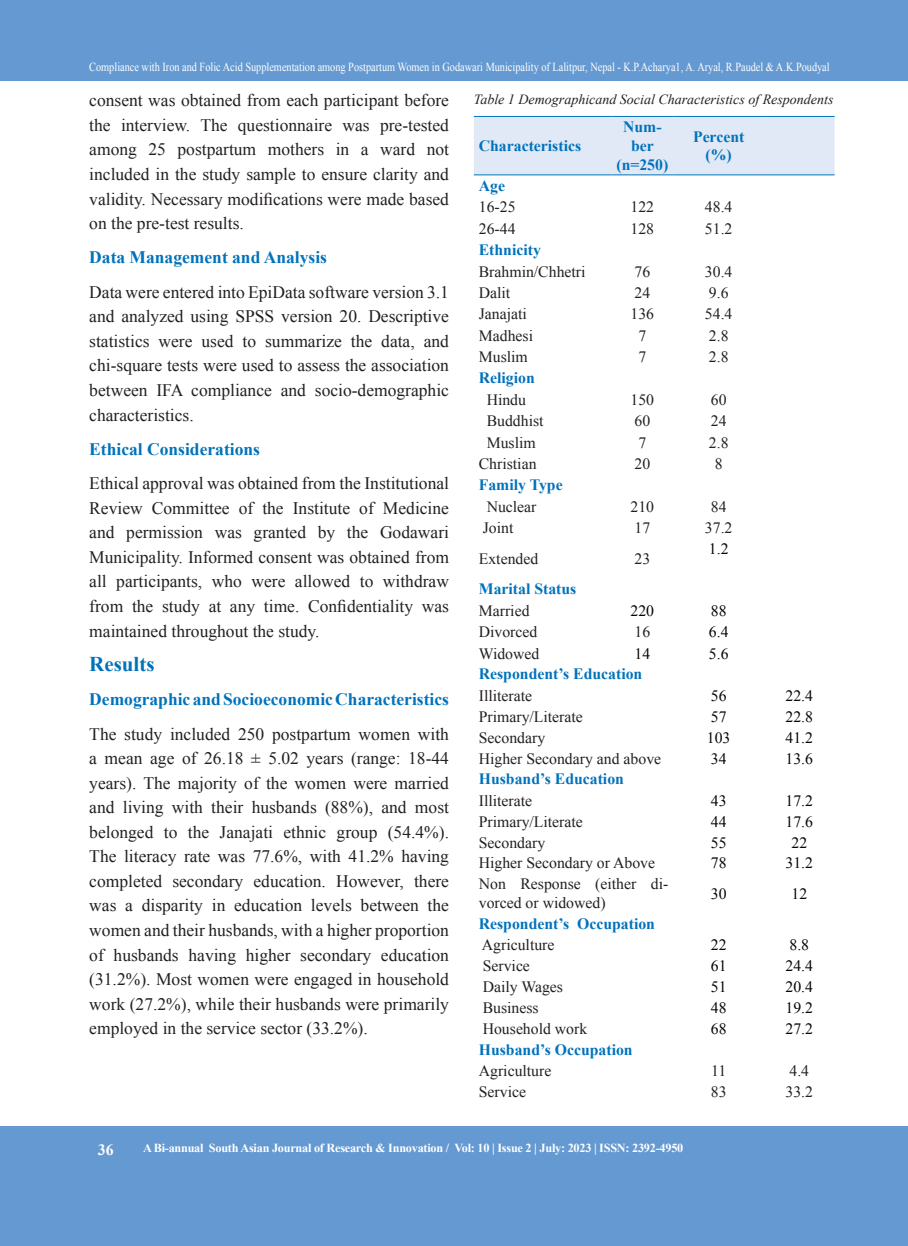
<style>
.page{position:relative;width:908px;height:1246px;background:#fff}
.page>*{position:absolute;margin:0;border:0;box-sizing:border-box;transform-origin:0 0}
.t1{font:700 21px "Times New Roman";color:#0072bc}
.t2{font:17.5px/24.5px "Times New Roman";color:#231f20;text-align:justify}
.t3{font:700 17.5px "Times New Roman";color:#0072bc}
.t4{font:15.75px/18.9px "Times New Roman";color:#231f20}
.t5{font:700 15.75px/18.9px "Times New Roman";color:#0072bc;text-align:center}
.t6{font:15.75px "Times New Roman";color:#050506}
.t7{font:700 15.75px "Times New Roman";color:#fff}
.t8{font:italic 14px "Times New Roman";color:#231f20}
.t9{font:12.25px "Times New Roman";color:#fff;scale:.84 1}
.t10{font:700 12.25px "Times New Roman";letter-spacing:-.02em;color:#fff}
</style>
<div class="page">
<div style="left:0;top:1126px;width:908px;height:119px;background:#6599d1"></div>
<div style="left:0;top:0;width:908px;height:81px;background:#6599d1"></div>
<div style="left:474px;top:117px;width:360px;height:57px;background:#e1e9f6"></div>
<hr style="left:474px;top:116px;width:137px;height:1px;background:#0072bc">
<hr style="left:611px;top:116px;width:62px;height:1px;background:#0072bc">
<hr style="left:673px;top:116px;width:91px;height:1px;background:#0072bc">
<hr style="left:764px;top:116px;width:70px;height:1px;background:#0072bc">
<hr style="left:474px;top:174px;width:137px;height:1px;background:#0072bc">
<hr style="left:611px;top:174px;width:62px;height:1px;background:#0072bc">
<hr style="left:673px;top:174px;width:91px;height:1px;background:#0072bc">
<hr style="left:764px;top:174px;width:70px;height:1px;background:#0072bc">
<p class="t9" style="left:89px;top:58px;width:883px">Compliance with Iron and Folic Acid Supplementation among Postpartum Women in Godawari Municipality of Lalitpur, Nepal - K.P.Acharya1, A. Aryal, R.Paudel &amp; A.K.Poudyal</p>
<p class="t2" style="left:89px;top:88px;width:361px">consent was obtained from each participant before the interview. The questionnaire was pre-tested among 25 postpartum mothers in a ward not included in the study sample to ensure clarity and validity. Necessary modifications were made based on the pre-test results.</p>
<p class="t3" style="left:89px;top:245px;width:239px">Data Management and Analysis</p>
<p class="t2" style="left:89px;top:279px;width:361px">Data were entered into EpiData software version 3.1 and analyzed using SPSS version 20. Descriptive statistics were used to summarize the data, and chi-square tests were used to assess the association between IFA compliance and socio-demographic characteristics.</p>
<p class="t3" style="left:89px;top:437px;width:172px">Ethical Considerations</p>
<p class="t2" style="left:89px;top:471px;width:361px">Ethical approval was obtained from the Institutional Review Committee of the Institute of Medicine and permission was granted by the Godawari Municipality. Informed consent was obtained from all participants, who were allowed to withdraw from the study at any time. Confidentiality was maintained throughout the study.</p>
<p class="t1" style="left:89px;top:649px;width:67px">Results</p>
<p class="t3" style="left:89px;top:687px;width:361px">Demographic and Socioeconomic Characteristics</p>
<p class="t2" style="left:89px;top:721px;width:361px">The study included 250 postpartum women with a mean age of 26.18 ± 5.02 years (range: 18-44 years). The majority of the women were married and living with their husbands (88%), and most belonged to the Janajati ethnic group (54.4%).<br>The literacy rate was 77.6%, with 41.2% having completed secondary education. However, there was a disparity in education levels between the women and their husbands, with a higher proportion of husbands having higher secondary education (31.2%). Most women were engaged in household work (27.2%), while their husbands were primarily employed in the service sector (33.2%).</p>
<p class="t8" style="left:474px;top:90px;width:361px">Table 1 Demographicand Social Characteristics of Respondents</p>
<p class="t5" style="left:479px;top:136px;width:104px">Characteristics</p>
<p class="t5" style="left:616px;top:117px;width:53px">Num&shy;ber (n=250)</p>
<p class="t5" style="left:693px;top:126px;width:53px">Percent (%)</p>
<p class="t5" style="left:479px;top:176px;width:28px">Age</p>
<p class="t4" style="left:479px;top:197px;width:38px">16-25</p>
<p class="t4" style="left:630px;top:197px;width:25px">122</p>
<p class="t4" style="left:705px;top:197px;width:29px">48.4</p>
<p class="t4" style="left:479px;top:219px;width:38px">26-44</p>
<p class="t4" style="left:630px;top:219px;width:25px">128</p>
<p class="t4" style="left:705px;top:219px;width:29px">51.2</p>
<p class="t5" style="left:479px;top:240px;width:64px">Ethnicity</p>
<p class="t4" style="left:479px;top:261px;width:108px">Brahmin/Chhetri</p>
<p class="t4" style="left:634px;top:261px;width:17px">76</p>
<p class="t4" style="left:705px;top:261px;width:29px">30.4</p>
<p class="t4" style="left:479px;top:283px;width:33px">Dalit</p>
<p class="t4" style="left:634px;top:283px;width:17px">24</p>
<p class="t4" style="left:709px;top:283px;width:21px">9.6</p>
<p class="t4" style="left:479px;top:304px;width:50px">Janajati</p>
<p class="t4" style="left:630px;top:304px;width:25px">136</p>
<p class="t4" style="left:705px;top:304px;width:29px">54.4</p>
<p class="t4" style="left:479px;top:326px;width:56px">Madhesi</p>
<p class="t4" style="left:638px;top:326px;width:9px">7</p>
<p class="t4" style="left:709px;top:326px;width:21px">2.8</p>
<p class="t4" style="left:479px;top:347px;width:51px">Muslim</p>
<p class="t4" style="left:638px;top:347px;width:9px">7</p>
<p class="t4" style="left:709px;top:347px;width:21px">2.8</p>
<p class="t5" style="left:479px;top:368px;width:58px">Religion</p>
<p class="t4" style="left:487px;top:390px;width:41px">Hindu</p>
<p class="t4" style="left:630px;top:390px;width:25px">150</p>
<p class="t4" style="left:711px;top:390px;width:17px">60</p>
<p class="t4" style="left:487px;top:411px;width:58px">Buddhist</p>
<p class="t4" style="left:634px;top:411px;width:17px">60</p>
<p class="t4" style="left:711px;top:411px;width:17px">24</p>
<p class="t4" style="left:487px;top:432px;width:51px">Muslim</p>
<p class="t4" style="left:638px;top:432px;width:9px">7</p>
<p class="t4" style="left:709px;top:432px;width:21px">2.8</p>
<p class="t4" style="left:479px;top:454px;width:59px">Christian</p>
<p class="t4" style="left:634px;top:454px;width:17px">20</p>
<p class="t4" style="left:715px;top:454px;width:9px">8</p>
<p class="t5" style="left:479px;top:475px;width:85px">Family Type</p>
<p class="t4" style="left:487px;top:497px;width:51px">Nuclear</p>
<p class="t4" style="left:630px;top:497px;width:25px">210</p>
<p class="t4" style="left:711px;top:497px;width:17px">84</p>
<p class="t4" style="left:483px;top:518px;width:32px">Joint</p>
<p class="t4" style="left:634px;top:518px;width:17px">17</p>
<p class="t4" style="left:705px;top:518px;width:29px">37.2</p>
<p class="t4" style="left:479px;top:548px;width:61px">Extended</p>
<p class="t4" style="left:634px;top:548px;width:17px">23</p>
<p class="t6" style="left:709px;top:538px;width:21px">1.2</p>
<p class="t5" style="left:479px;top:579px;width:99px">Marital Status</p>
<p class="t4" style="left:479px;top:600px;width:52px">Married</p>
<p class="t6" style="left:630px;top:599px;width:25px">220</p>
<p class="t6" style="left:711px;top:599px;width:17px">88</p>
<p class="t4" style="left:479px;top:622px;width:60px">Divorced</p>
<p class="t4" style="left:634px;top:622px;width:17px">16</p>
<p class="t6" style="left:709px;top:621px;width:21px">6.4</p>
<p class="t4" style="left:479px;top:643px;width:62px">Widowed</p>
<p class="t6" style="left:634px;top:642px;width:17px">14</p>
<p class="t6" style="left:709px;top:642px;width:21px">5.6</p>
<p class="t5" style="left:479px;top:664px;width:165px">Respondent’s Education</p>
<p class="t4" style="left:479px;top:686px;width:55px">Illiterate</p>
<p class="t6" style="left:711px;top:685px;width:17px">56</p>
<p class="t6" style="left:785px;top:685px;width:29px">22.4</p>
<p class="t4" style="left:479px;top:706px;width:106px">Primary/Literate</p>
<p class="t6" style="left:711px;top:706px;width:17px">57</p>
<p class="t6" style="left:785px;top:706px;width:29px">22.8</p>
<p class="t4" style="left:479px;top:727px;width:68px">Secondary</p>
<p class="t6" style="left:707px;top:726px;width:25px">103</p>
<p class="t6" style="left:785px;top:726px;width:29px">41.2</p>
<p class="t4" style="left:479px;top:748px;width:184px">Higher Secondary and above</p>
<p class="t6" style="left:711px;top:747px;width:17px">34</p>
<p class="t6" style="left:785px;top:747px;width:29px">13.6</p>
<p class="t5" style="left:479px;top:769px;width:147px">Husband’s Education</p>
<p class="t4" style="left:479px;top:790px;width:55px">Illiterate</p>
<p class="t6" style="left:711px;top:789px;width:17px">43</p>
<p class="t6" style="left:785px;top:789px;width:29px">17.2</p>
<p class="t4" style="left:479px;top:811px;width:106px">Primary/Literate</p>
<p class="t6" style="left:711px;top:810px;width:17px">44</p>
<p class="t6" style="left:785px;top:810px;width:29px">17.6</p>
<p class="t4" style="left:479px;top:832px;width:68px">Secondary</p>
<p class="t6" style="left:711px;top:831px;width:17px">55</p>
<p class="t6" style="left:791px;top:831px;width:17px">22</p>
<p class="t4" style="left:479px;top:853px;width:178px">Higher Secondary or Above</p>
<p class="t6" style="left:711px;top:852px;width:17px">78</p>
<p class="t6" style="left:785px;top:852px;width:29px">31.2</p>
<p class="t4" style="left:479px;top:874px;width:191px">Non Response (either di&shy;vorced or widowed)</p>
<p class="t6" style="left:711px;top:882px;width:17px">30</p>
<p class="t6" style="left:791px;top:882px;width:17px">12</p>
<p class="t5" style="left:479px;top:913px;width:178px">Respondent’s Occupation</p>
<p class="t4" style="left:482px;top:935px;width:74px">Agriculture</p>
<p class="t6" style="left:711px;top:934px;width:17px">22</p>
<p class="t6" style="left:789px;top:934px;width:21px">8.8</p>
<p class="t4" style="left:483px;top:956px;width:49px">Service</p>
<p class="t6" style="left:711px;top:955px;width:17px">61</p>
<p class="t6" style="left:785px;top:955px;width:29px">24.4</p>
<p class="t4" style="left:483px;top:976px;width:82px">Daily Wages</p>
<p class="t6" style="left:711px;top:976px;width:17px">51</p>
<p class="t6" style="left:785px;top:976px;width:29px">20.4</p>
<p class="t4" style="left:483px;top:997px;width:58px">Business</p>
<p class="t6" style="left:711px;top:996px;width:17px">48</p>
<p class="t6" style="left:785px;top:996px;width:29px">19.2</p>
<p class="t4" style="left:483px;top:1018px;width:106px">Household work</p>
<p class="t6" style="left:711px;top:1017px;width:17px">68</p>
<p class="t6" style="left:785px;top:1017px;width:29px">27.2</p>
<p class="t5" style="left:479px;top:1039px;width:155px">Husband’s Occupation</p>
<p class="t4" style="left:479px;top:1060px;width:74px">Agriculture</p>
<p class="t4" style="left:711px;top:1060px;width:17px">11</p>
<p class="t4" style="left:789px;top:1060px;width:21px">4.4</p>
<p class="t4" style="left:479px;top:1081px;width:49px">Service</p>
<p class="t4" style="left:711px;top:1081px;width:17px">83</p>
<p class="t4" style="left:785px;top:1081px;width:29px">33.2</p>
<p class="t7" style="left:98px;top:1138px;width:17px">36</p>
<p class="t10" style="left:143px;top:1139px;width:542px">A Bi-annual South Asian Journal of Research &amp; Innovation / Vol: 10 | Issue 2 | July: 2023 | ISSN: 2392-4950</p>
</div>
